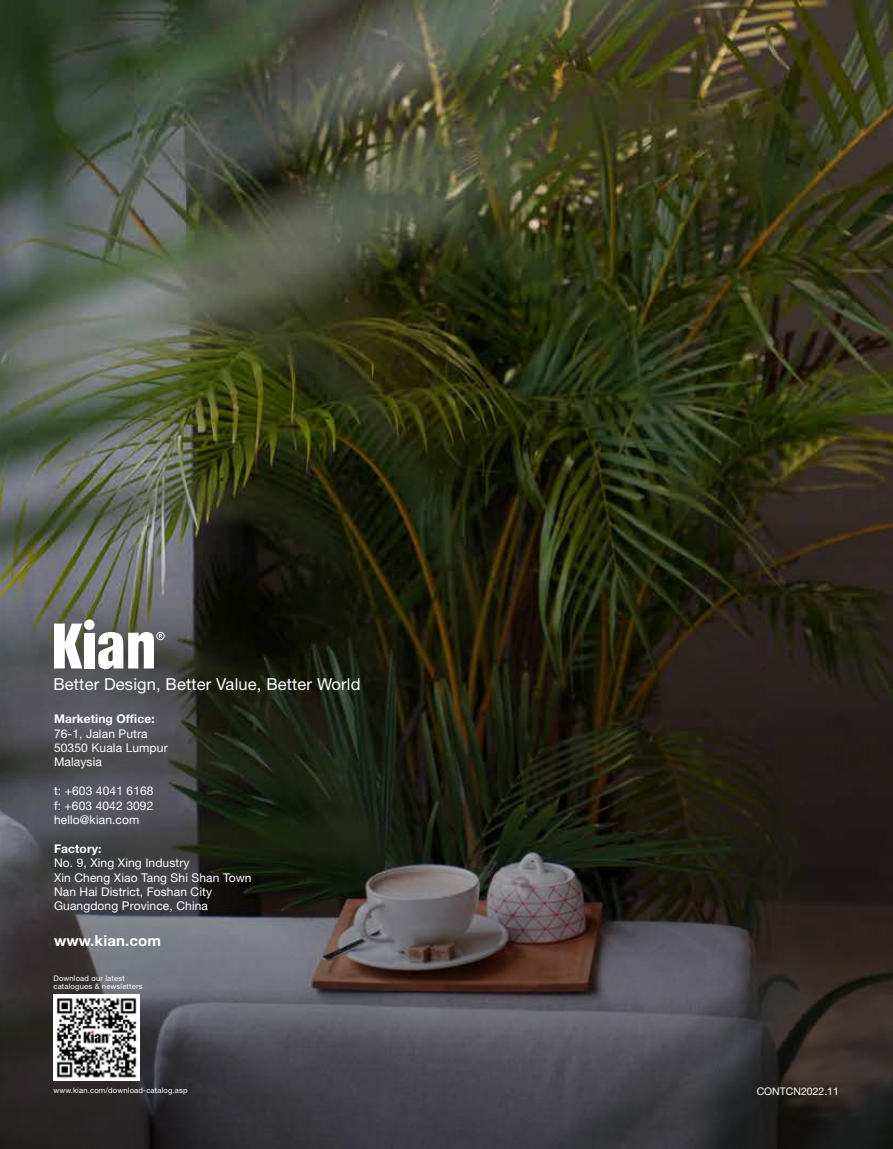
<style>
.page{position:relative;width:893px;height:1149px;background:#fff}
.page>*{position:absolute;margin:0;border:0;box-sizing:border-box;transform-origin:0 0}
.t1{font:16.5px "Helvetica Neue LT Std";letter-spacing:.01em;color:#fff}
.t2{font:700 15px "Helvetica Neue LT Std";letter-spacing:.01em;color:#fff}
.t3{font:12px/14.4px "Helvetica Neue LT Std";letter-spacing:.01em;color:#fff}
.t4{font:700 12px "Helvetica Neue LT Std";letter-spacing:.01em;color:#fff}
.t5{font:10.5px "Helvetica Neue LT Std";color:#fff}
.t6{font:7.65px/7.8px "Helvetica Neue LT Std";letter-spacing:.02em;color:#fff}
</style>
<div class="page">
<img style="left:0;top:0;width:893px;height:369px">
<img style="left:0;top:369px;width:893px;height:779px">
<img style="left:53px;top:993px;width:87px;height:87px">
<svg style="left:54px;top:623px;width:28px;height:45px"></svg>
<div style="left:84px;top:633px;width:11px;height:35px;background:#fff"></div>
<svg style="left:98px;top:631px;width:67px;height:38px"></svg>
<div style="left:84px;top:619px;width:11px;height:10px;background:#fff;border-radius:50%"></div>
<h1 class="t1" style="left:53px;top:673px;width:308px">Better Design, Better Value, Better World</h1>
<p class="t4" style="left:54px;top:711px;width:102px">Marketing Office:</p>
<p class="t3" style="left:54px;top:725px;width:115px">76-1, Jalan Putra<br>50350 Kuala Lumpur<br>Malaysia</p>
<p class="t3" style="left:54px;top:783px;width:101px;text-align:justify">t: +603 4041 6168 f: +603 4042 3092 hello@kian.com</p>
<p class="t4" style="left:54px;top:840px;width:49px">Factory:</p>
<p class="t3" style="left:54px;top:855px;width:199px">No. 9, Xing Xing Industry<br>Xin Cheng Xiao Tang Shi Shan Town<br>Nan Hai District, Foshan City<br>Guangdong Province, China</p>
<p class="t2" style="left:54px;top:931px;width:109px">www.kian.com</p>
<p class="t6" style="left:53px;top:974px;width:91px">Download our latest catalogues &amp; newsletters</p>
<p class="t6" style="left:53px;top:1085px;width:136px">www.kian.com/download-catalog.asp</p>
<p class="t5" style="left:757px;top:1084px;width:84px">CONTCN2022.11</p>
</div>
